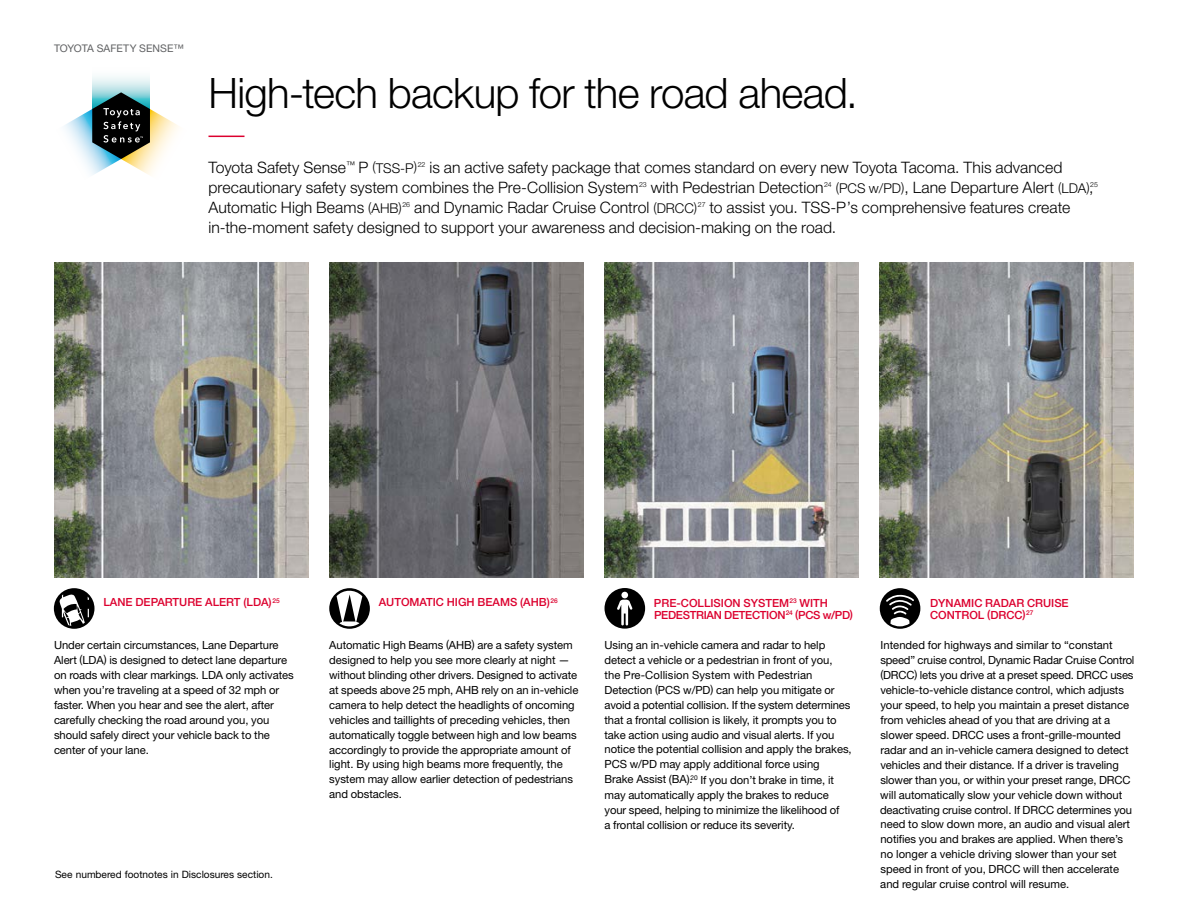
<style>
.page{position:relative;width:1188px;height:918px;background:#fff}
.page>*{position:absolute;margin:0;border:0;box-sizing:border-box;transform-origin:0 0}
.t1{font:300 42px "Helvetica Neue LT Std";letter-spacing:-.015em;color:#000}
.t2{font:300 15.75px/20.2px "Helvetica Neue LT Std";letter-spacing:.005em;color:#000}
.t3{font:11.25px/15px "Helvetica Neue LT Std";letter-spacing:-.005em;color:#000}
.t4{font:500 11.25px/12px "Helvetica Neue LT Std";color:#dc002e}
.t5{font:500 11.25px/12px "Helvetica Neue LT Std";letter-spacing:-.025em;color:#dc002e}
.t6{font:10.5px "Helvetica Neue LT Std";letter-spacing:.005em;color:#5f6062}
.t7{font:10.2px "Helvetica Neue LT Std";color:#000}
.t8{font:300 7.05px "Helvetica Neue LT Std";color:#000}
.s1{font-size:13.5px}
</style>
<div class="page">
<img style="left:604px;top:262px;width:255px;height:316px">
<img style="left:880px;top:262px;width:254px;height:316px">
<img style="left:54px;top:262px;width:254px;height:316px">
<img style="left:329px;top:262px;width:254px;height:316px">
<hr style="left:208px;top:136px;width:36px;height:1px;background:#dc002e">
<svg style="left:92px;top:76px;width:58px;height:16px"></svg>
<svg style="left:64px;top:92px;width:115px;height:83px"></svg>
<svg style="left:54px;top:588px;width:40px;height:41px"></svg>
<svg style="left:329px;top:588px;width:41px;height:41px"></svg>
<svg style="left:605px;top:588px;width:40px;height:41px"></svg>
<svg style="left:880px;top:588px;width:40px;height:41px"></svg>
<p class="t6" style="left:54px;top:43px;width:131px">TOYOTA SAFETY SENSE™</p>
<h1 class="t1" style="left:208px;top:67px;width:651px">High-tech backup for the road ahead.</h1>
<h2 class="t2" style="left:208px;top:156px;width:856px">Toyota Safety Sense<sup>™</sup> P <span class="s1">(TSS-P)</span><sup>22</sup> is an active safety package that comes standard on every new Toyota Tacoma. This advanced precautionary safety system combines the Pre-Collision System</h2>
<p class="t8" style="left:639px;top:180px;width:9px">23</p>
<h2 class="t2" style="left:651px;top:177px;width:444px">with Pedestrian Detection<sup>24</sup> <span class="s1">(PCS w/PD)</span>, Lane Departure Alert <span class="s1">(LDA)</span>,</h2>
<p class="t8" style="left:1090px;top:180px;width:9px">25</p>
<h2 class="t2" style="left:208px;top:197px;width:863px">Automatic High Beams <span class="s1">(AHB)</span><sup>26</sup> and Dynamic Radar Cruise Control <span class="s1">(DRCC)</span><sup>27</sup> to assist you. TSS-P’s comprehensive features create in-the-moment safety designed to support your awareness and decision-making on the road.</h2>
<p class="t4" style="left:103px;top:596px;width:178px">LANE DEPARTURE ALERT (LDA)<sup>25</sup></p>
<p class="t3" style="left:54px;top:637px;width:241px">Under certain circumstances, Lane Departure Alert (LDA) is designed to detect lane departure on roads with clear markings. LDA only activates when you’re traveling at a speed of 32 mph or faster. When you hear and see the alert, after carefully checking the road around you, you should safely direct your vehicle back to the center of your lane.</p>
<p class="t7" style="left:55px;top:868px;width:219px">See numbered footnotes in Disclosures section.</p>
<p class="t4" style="left:379px;top:596px;width:180px">AUTOMATIC HIGH BEAMS (AHB)<sup>26</sup></p>
<p class="t3" style="left:329px;top:637px;width:251px">Automatic High Beams (AHB) are a safety system designed to help you see more clearly at night — without blinding other drivers. Designed to activate at speeds above 25 mph, AHB rely on an in-vehicle camera to help detect the headlights of oncoming vehicles and taillights of preceding vehicles, then automatically toggle between high and low beams accordingly to provide the appropriate amount of light. By using high beams more frequently, the system may allow earlier detection of pedestrians and obstacles.</p>
<p class="t5" style="left:654px;top:596px;width:201px">PRE-COLLISION SYSTEM<sup>23</sup> WITH<br>PEDESTRIAN DETECTION<sup>24</sup> (PCS w/PD)</p>
<p class="t3" style="left:604px;top:637px;width:249px">Using an in-vehicle camera and radar to help detect a vehicle or a pedestrian in front of you,<br>the Pre-Collision System with Pedestrian Detection (PCS w/PD) can help you mitigate or avoid a potential collision. If the system determines that a frontal collision is likely, it prompts you to take action using audio and visual alerts. If you notice the potential collision and apply the brakes, PCS w/PD may apply additional force using<br>Brake Assist (BA).<sup>20</sup> If you don’t brake in time, it may automatically apply the brakes to reduce your speed, helping to minimize the likelihood of<br>a frontal collision or reduce its severity.</p>
<p class="t4" style="left:930px;top:596px;width:140px">DYNAMIC RADAR CRUISE<br>CONTROL (DRCC)<sup>27</sup></p>
<p class="t3" style="left:880px;top:637px;width:256px">Intended for highways and similar to “constant speed” cruise control, Dynamic Radar Cruise Control (DRCC) lets you drive at a preset speed. DRCC uses vehicle-to-vehicle distance control, which adjusts your speed, to help you maintain a preset distance from vehicles ahead of you that are driving at a slower speed. DRCC uses a front-grille-mounted radar and an in-vehicle camera designed to detect vehicles and their distance. If a driver is traveling slower than you, or within your preset range, DRCC will automatically slow your vehicle down without deactivating cruise control. If DRCC determines you need to slow down more, an audio and visual alert notifies you and brakes are applied. When there’s no longer a vehicle driving slower than your set speed in front of you, DRCC will then accelerate and regular cruise control will resume.</p>
</div>
